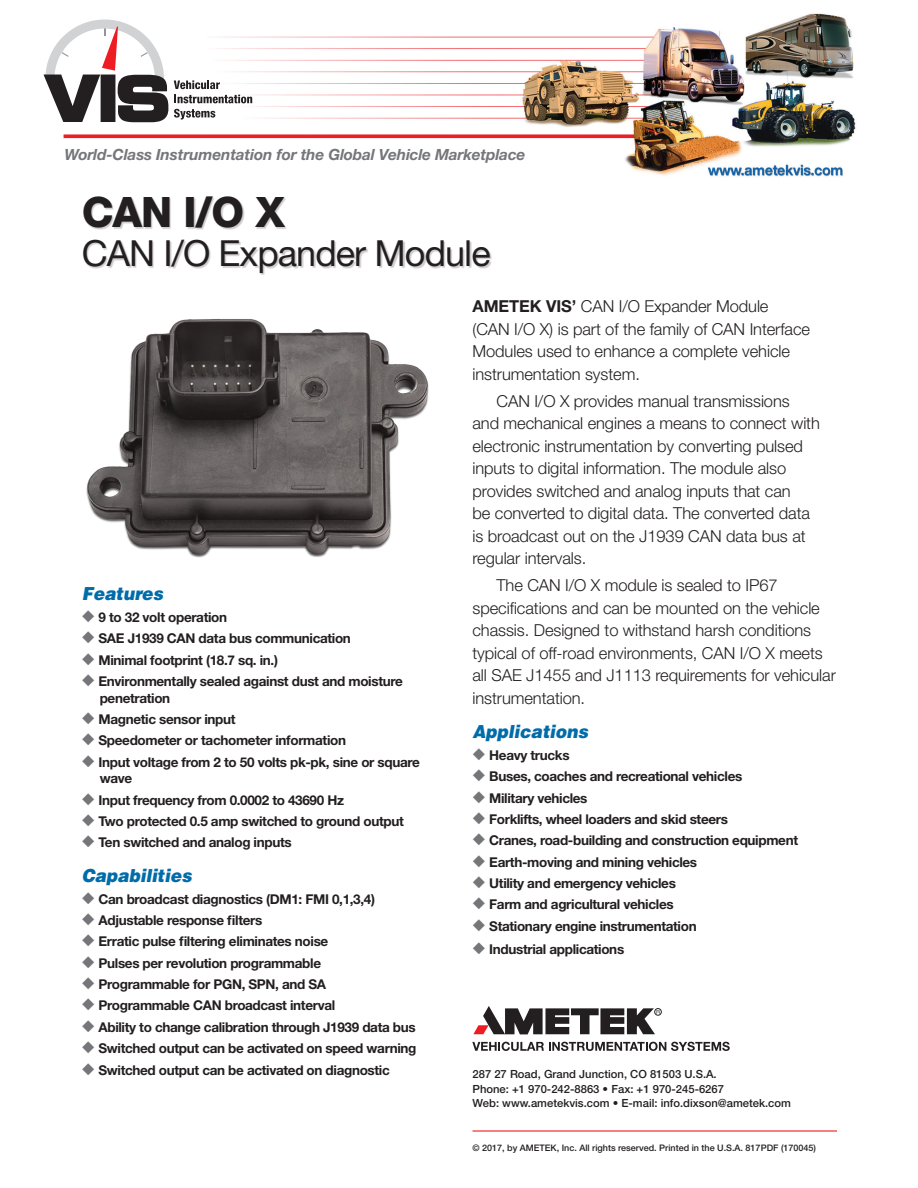
<style>
.page{position:relative;width:918px;height:1188px;background:#fff}
.page>*{position:absolute;margin:0;border:0;box-sizing:border-box;transform-origin:0 0}
.Headline_1{font:800 42px "Helvetica Neue";color:#231f20}
.Headline_1-2{font:36px "Helvetica Neue";letter-spacing:-.025em;color:#231f20}
.Features_subhead{font:italic 900 18px "Helvetica";color:#006ca9;scale:.94 1}
.body_text{font:300 16.5px/22.5px "Helvetica Neue";letter-spacing:-.005em;color:#231f20}
.t1{font:italic 700 15.45px "Helvetica Neue";letter-spacing:-.01em;color:#757679}
.features___apps{font:700 13.5px/16.5px "Helvetica Neue";letter-spacing:-.025em;color:#231f20}
.address{font:500 11.25px "Helvetica Neue";color:#231f20}
.address-2{font:500 9px "Helvetica Neue";color:#231f20}
.s1{color:#757679}
.s2{font-weight:700}
</style>
<div class="page">
<img style="left:43px;top:13px;width:813px;height:203px">
<svg style="left:472px;top:1042px;width:258px;height:9px"></svg>
<div style="left:654px;top:1008px;width:8px;height:8px;border:1px solid #231f20;border-radius:50%"></div>
<svg style="left:473px;top:1006px;width:187px;height:28px"></svg>
<hr style="left:472px;top:1130px;width:365px;height:2px;background:#ee1d23">
<div style="left:85px;top:197px;width:408px;height:78px;background:#231f20;opacity:.22"></div>
<svg style="left:44px;top:20px;width:124px;height:102px"></svg>
<svg style="left:174px;top:80px;width:46px;height:9px"></svg>
<svg style="left:174px;top:95px;width:78px;height:8px"></svg>
<svg style="left:174px;top:109px;width:41px;height:11px"></svg>
<img style="left:86px;top:319px;width:343px;height:239px">
<p class="t1" style="left:64px;top:145px;width:462px">World-Class Instrumentation for the Global Vehicle Marketplace</p>
<p class="Headline_1" style="left:82px;top:187px;width:205px">CAN I/O X</p>
<p class="Headline_1-2" style="left:82px;top:231px;width:410px">CAN I/O Expander Module</p>
<p class="Features_subhead" style="left:82px;top:582px;width:88px">Features</p>
<p class="features___apps" style="left:82px;top:609px;width:147px"><span class="s1">◆</span> 9 to 32 volt operation</p>
<p class="features___apps" style="left:82px;top:630px;width:271px"><span class="s1">◆</span> SAE J1939 CAN data bus communication</p>
<p class="features___apps" style="left:82px;top:651px;width:198px"><span class="s1">◆</span> Minimal footprint (18.7 sq. in.)</p>
<p class="features___apps" style="left:100px;top:673px;width:305px;text-indent:-18px"><span class="s1">◆</span> Environmentally sealed against dust and moisture penetration</p>
<p class="features___apps" style="left:82px;top:711px;width:155px"><span class="s1">◆</span> Magnetic sensor input</p>
<p class="features___apps" style="left:82px;top:732px;width:266px"><span class="s1">◆</span> Speedometer or tachometer information</p>
<p class="features___apps" style="left:100px;top:753px;width:322px;text-indent:-18px"><span class="s1">◆</span> Input voltage from 2 to 50 volts pk-pk, sine or square wave</p>
<p class="features___apps" style="left:82px;top:791px;width:264px"><span class="s1">◆</span> Input frequency from 0.0002 to 43690 Hz</p>
<p class="features___apps" style="left:82px;top:813px;width:323px"><span class="s1">◆</span> Two protected 0.5 amp switched to ground output</p>
<p class="features___apps" style="left:82px;top:834px;width:211px"><span class="s1">◆</span> Ten switched and analog inputs</p>
<p class="Features_subhead" style="left:82px;top:864px;width:119px">Capabilities</p>
<p class="features___apps" style="left:82px;top:890px;width:295px"><span class="s1">◆</span> Can broadcast diagnostics (DM1: FMI 0,1,3,4)</p>
<p class="features___apps" style="left:82px;top:912px;width:182px"><span class="s1">◆</span> Adjustable response filters</p>
<p class="features___apps" style="left:82px;top:933px;width:248px"><span class="s1">◆</span> Erratic pulse filtering eliminates noise</p>
<p class="features___apps" style="left:82px;top:954px;width:241px"><span class="s1">◆</span> Pulses per revolution programmable</p>
<p class="features___apps" style="left:82px;top:976px;width:246px"><span class="s1">◆</span> Programmable for PGN, SPN, and SA</p>
<p class="features___apps" style="left:82px;top:997px;width:255px"><span class="s1">◆</span> Programmable CAN broadcast interval</p>
<p class="features___apps" style="left:82px;top:1018px;width:336px"><span class="s1">◆</span> Ability to change calibration through J1939 data bus</p>
<p class="features___apps" style="left:82px;top:1040px;width:336px"><span class="s1">◆</span> Switched output can be activated on speed warning</p>
<p class="features___apps" style="left:82px;top:1061px;width:310px"><span class="s1">◆</span> Switched output can be activated on diagnostic</p>
<p class="body_text" style="left:472px;top:295px;width:339px"><span class="s2">AMETEK VIS’</span> CAN I/O Expander Module<br>(CAN I/O X) is part of the family of CAN Interface Modules used to enhance a complete vehicle instrumentation system.</p>
<p class="body_text" style="left:472px;top:389px;width:349px;text-indent:24px">CAN I/O X provides manual transmissions and mechanical engines a means to connect with electronic instrumentation by converting pulsed inputs to digital information. The module also provides switched and analog inputs that can<br>be converted to digital data. The converted data is broadcast out on the J1939 CAN data bus at regular intervals.</p>
<p class="body_text" style="left:472px;top:574px;width:365px;text-indent:24px">The CAN I/O X module is sealed to IP67 specifications and can be mounted on the vehicle chassis. Designed to withstand harsh conditions typical of off-road environments, CAN I/O X meets all SAE J1455 and J1113 requirements for vehicular instrumentation.</p>
<p class="Features_subhead" style="left:472px;top:720px;width:125px">Applications</p>
<p class="features___apps" style="left:472px;top:747px;width:99px"><span class="s1">◆</span> Heavy trucks</p>
<p class="features___apps" style="left:472px;top:768px;width:271px"><span class="s1">◆</span> Buses, coaches and recreational vehicles</p>
<p class="features___apps" style="left:472px;top:789px;width:117px"><span class="s1">◆</span> Military vehicles</p>
<p class="features___apps" style="left:472px;top:811px;width:257px"><span class="s1">◆</span> Forklifts, wheel loaders and skid steers</p>
<p class="features___apps" style="left:472px;top:832px;width:327px"><span class="s1">◆</span> Cranes, road-building and construction equipment</p>
<p class="features___apps" style="left:472px;top:853px;width:226px"><span class="s1">◆</span> Earth-moving and mining vehicles</p>
<p class="features___apps" style="left:472px;top:875px;width:205px"><span class="s1">◆</span> Utility and emergency vehicles</p>
<p class="features___apps" style="left:472px;top:896px;width:203px"><span class="s1">◆</span> Farm and agricultural vehicles</p>
<p class="features___apps" style="left:472px;top:917px;width:226px"><span class="s1">◆</span> Stationary engine instrumentation</p>
<p class="features___apps" style="left:472px;top:941px;width:153px"><span class="s1">◆</span> Industrial applications</p>
<p class="address" style="left:472px;top:1068px;width:246px">287 27 Road, Grand Junction, CO 81503 U.S.A.</p>
<p class="address" style="left:472px;top:1082px;width:253px">Phone: +1 970-242-8863 • Fax: +1 970-245-6267</p>
<p class="address" style="left:472px;top:1097px;width:320px">Web: www.ametekvis.com • E-mail: info.dixson@ametek.com</p>
<p class="address-2" style="left:472px;top:1143px;width:345px">© 2017, by AMETEK, Inc. All rights reserved. Printed in the U.S.A. 817PDF (170045)</p>
</div>
